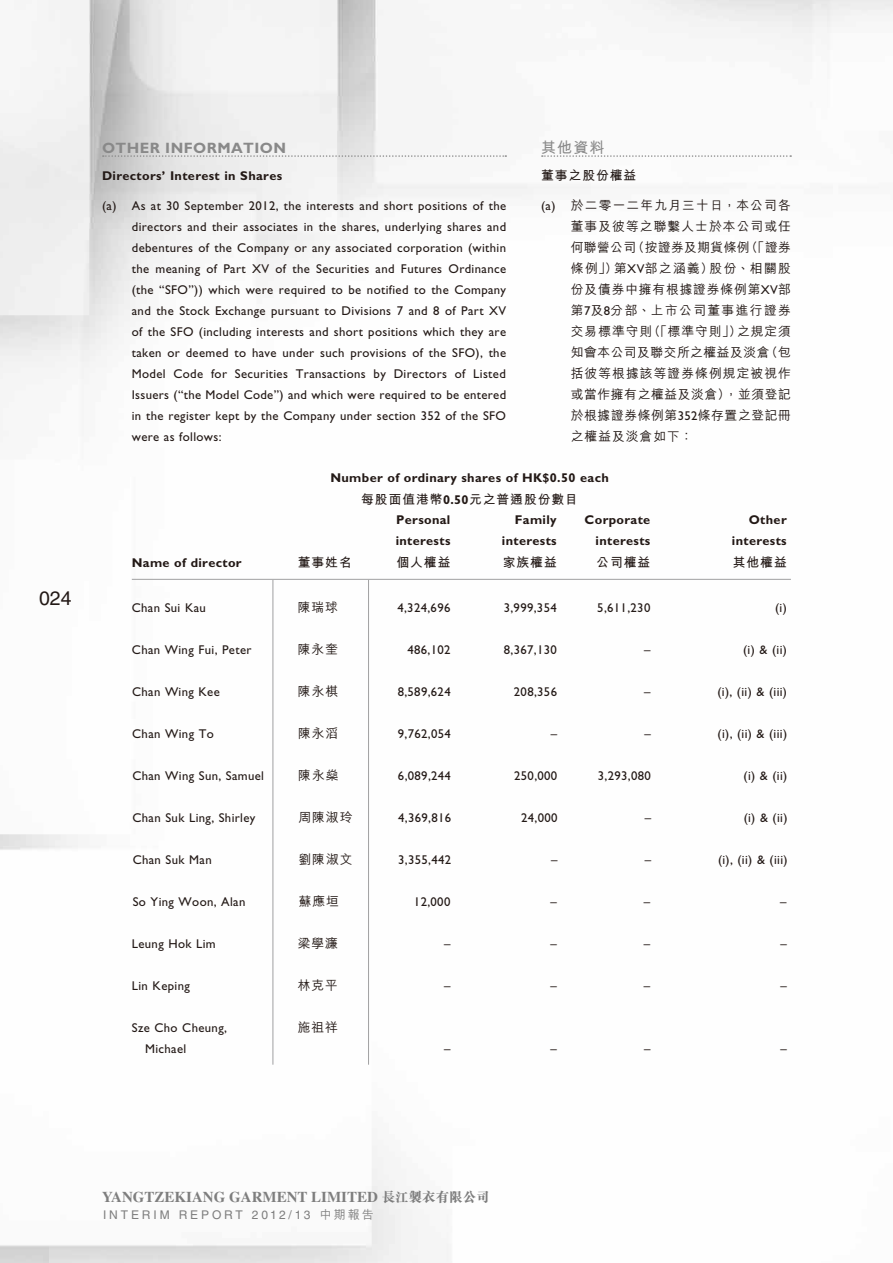
<style>
.page{position:relative;width:893px;height:1263px;background:#fff}
.page>*{position:absolute;margin:0;border:0;box-sizing:border-box;transform-origin:0 0}
.t1{font:19.5px "Helvetica LT Std";color:#231916}
.t2{font:700 15px "Times LT Std";color:#7e7e7e}
.t3{font:700 15px "Gill Sans Std";letter-spacing:.03em;color:#898989}
.t4{font:700 15px "M Hei HK";color:#898989}
.t5{font:12.75px/21px "Gill Sans Std";letter-spacing:.03em;color:#231916;text-align:justify}
.t6{font:500 12.75px/21px "M Hei HK";letter-spacing:.08em;color:#231916;text-align:justify}
.t7{font:700 12.75px "Gill Sans Std";letter-spacing:.03em;color:#231916}
.t8{font:700 12.75px "M Hei HK";letter-spacing:.08em;color:#231916}
.t9{font:12px "Helvetica LT Std";letter-spacing:.24em;color:#7e7e7e}
.s1{font-family:"Gill Sans Std";font-weight:400}
.s2{font-family:"Gill Sans Std"}
.s3{font-family:"M Sung HK";font-weight:800;font-size:13.5px}
.s4{font-family:"M Hei HK";font-weight:500}
</style>
<div class="page">
<img style="left:0;top:0;width:893px;height:1263px">
<svg style="left:103px;top:155px;width:403px;height:2px"></svg>
<hr style="left:132px;top:579px;width:659px;height:1px;background:#a0a0a1">
<hr style="left:273px;top:580px;width:1px;height:485px;background:#a0a0a1">
<hr style="left:368px;top:580px;width:1px;height:485px;background:#a0a0a1">
<svg style="left:542px;top:155px;width:249px;height:2px"></svg>
<h1 class="t1" style="left:39px;top:586px;width:34px">024</h1>
<p class="t4" style="left:541px;top:137px;width:65px">其他資料</p>
<p class="t8" style="left:541px;top:167px;width:97px">董事之股份權益</p>
<p class="t6" style="left:571px;top:194px;width:222px;text-indent:-30px"><span class="s1">(a)</span> 於二零一二年九月三十日，本公司各董事及彼等之聯繫人士於本公司或任何聯營公司（按證券及期貨條例（「證券條例」）第<span class="s1">XV</span>部之涵義）股份、相關股份及債券中擁有根據證券條例第<span class="s1">XV</span>部第<span class="s1">7</span>及<span class="s1">8</span>分部、上市公司董事進行證券交易標準守則（「標準守則」）之規定須知會本公司及聯交所之權益及淡倉（包括彼等根據該等證券條例規定被視作或當作擁有之權益及淡倉），並須登記於根據證券條例第<span class="s1">352</span>條存置之登記冊之權益及淡倉如下：</p>
<p class="t3" style="left:102px;top:139px;width:185px">OTHER INFORMATION</p>
<p class="t7" style="left:102px;top:169px;width:182px">Directors’ Interest in Shares</p>
<p class="t5" style="left:132px;top:195px;width:376px;text-indent:-30px">(a) As at 30 September 2012, the interests and short positions of the directors and their associates in the shares, underlying shares and debentures of the Company or any associated corporation (within the meaning of Part XV of the Securities and Futures Ordinance (the “SFO”)) which were required to be notified to the Company and the Stock Exchange pursuant to Divisions 7 and 8 of Part XV of the SFO (including interests and short positions which they are taken or deemed to have under such provisions of the SFO), the Model Code for Securities Transactions by Directors of Listed Issuers (“the Model Code”) and which were required to be entered in the register kept by the Company under section 352 of the SFO were as follows:</p>
<p class="t7" style="left:330px;top:470px;width:280px">Number of ordinary shares of HK$0.50 each</p>
<p class="t8" style="left:361px;top:490px;width:218px">每股面值港幣<span class="s2">0.50</span>元之普通股份數目</p>
<p class="t7" style="left:396px;top:512px;width:56px">Personal</p>
<p class="t7" style="left:515px;top:512px;width:43px">Family</p>
<p class="t7" style="left:585px;top:512px;width:67px">Corporate</p>
<p class="t7" style="left:749px;top:512px;width:39px">Other</p>
<p class="t7" style="left:396px;top:533px;width:56px">interests</p>
<p class="t7" style="left:502px;top:533px;width:56px">interests</p>
<p class="t7" style="left:595px;top:533px;width:56px">interests</p>
<p class="t7" style="left:732px;top:533px;width:56px">interests</p>
<p class="t7" style="left:132px;top:555px;width:111px">Name of director</p>
<p class="t8" style="left:298px;top:553px;width:55px">董事姓名</p>
<p class="t8" style="left:396px;top:553px;width:55px">個人權益</p>
<p class="t8" style="left:503px;top:553px;width:55px">家族權益</p>
<p class="t8" style="left:596px;top:553px;width:55px">公司權益</p>
<p class="t8" style="left:733px;top:553px;width:55px">其他權益</p>
<p class="t5" style="left:132px;top:597px;width:76px">Chan Sui Kau</p>
<p class="t6" style="left:298px;top:596px;width:42px">陳瑞球</p>
<p class="t5" style="left:397px;top:597px;width:55px">4,324,696</p>
<p class="t5" style="left:504px;top:597px;width:55px">3,999,354</p>
<p class="t5" style="left:597px;top:597px;width:55px">5,611,230</p>
<p class="t5" style="left:775px;top:597px;width:13px">(i)</p>
<p class="t5" style="left:132px;top:639px;width:121px">Chan Wing Fui, Peter</p>
<p class="t6" style="left:298px;top:638px;width:42px">陳永奎</p>
<p class="t5" style="left:407px;top:639px;width:45px">486,102</p>
<p class="t5" style="left:504px;top:639px;width:55px">8,367,130</p>
<p class="t5" style="left:644px;top:639px;width:8px">–</p>
<p class="t5" style="left:743px;top:639px;width:45px">(i) &amp; (ii)</p>
<p class="t5" style="left:132px;top:681px;width:89px">Chan Wing Kee</p>
<p class="t6" style="left:298px;top:680px;width:42px">陳永棋</p>
<p class="t5" style="left:398px;top:681px;width:55px">8,589,624</p>
<p class="t5" style="left:514px;top:681px;width:45px">208,356</p>
<p class="t5" style="left:644px;top:681px;width:8px">–</p>
<p class="t5" style="left:717px;top:681px;width:71px">(i), (ii) &amp; (iii)</p>
<p class="t5" style="left:132px;top:723px;width:83px">Chan Wing To</p>
<p class="t6" style="left:298px;top:722px;width:42px">陳永滔</p>
<p class="t5" style="left:398px;top:723px;width:55px">9,762,054</p>
<p class="t5" style="left:551px;top:723px;width:8px">–</p>
<p class="t5" style="left:644px;top:723px;width:8px">–</p>
<p class="t5" style="left:718px;top:723px;width:71px">(i), (ii) &amp; (iii)</p>
<p class="t5" style="left:132px;top:765px;width:133px">Chan Wing Sun, Samuel</p>
<p class="t6" style="left:298px;top:764px;width:42px">陳永燊</p>
<p class="t5" style="left:398px;top:765px;width:55px">6,089,244</p>
<p class="t5" style="left:514px;top:765px;width:45px">250,000</p>
<p class="t5" style="left:598px;top:765px;width:55px">3,293,080</p>
<p class="t5" style="left:743px;top:765px;width:45px">(i) &amp; (ii)</p>
<p class="t5" style="left:133px;top:807px;width:124px">Chan Suk Ling, Shirley</p>
<p class="t6" style="left:298px;top:806px;width:55px">周陳淑玲</p>
<p class="t5" style="left:398px;top:807px;width:55px">4,369,816</p>
<p class="t5" style="left:521px;top:807px;width:38px">24,000</p>
<p class="t5" style="left:645px;top:807px;width:8px">–</p>
<p class="t5" style="left:744px;top:807px;width:45px">(i) &amp; (ii)</p>
<p class="t5" style="left:133px;top:849px;width:81px">Chan Suk Man</p>
<p class="t6" style="left:299px;top:848px;width:55px">劉陳淑文</p>
<p class="t5" style="left:398px;top:849px;width:55px">3,355,442</p>
<p class="t5" style="left:551px;top:849px;width:8px">–</p>
<p class="t5" style="left:645px;top:849px;width:8px">–</p>
<p class="t5" style="left:718px;top:849px;width:71px">(i), (ii) &amp; (iii)</p>
<p class="t5" style="left:133px;top:891px;width:114px">So Ying Woon, Alan</p>
<p class="t6" style="left:299px;top:890px;width:42px">蘇應垣</p>
<p class="t5" style="left:414px;top:891px;width:38px">12,000</p>
<p class="t5" style="left:550px;top:891px;width:8px">–</p>
<p class="t5" style="left:644px;top:891px;width:8px">–</p>
<p class="t5" style="left:780px;top:891px;width:8px">–</p>
<p class="t5" style="left:132px;top:933px;width:85px">Leung Hok Lim</p>
<p class="t6" style="left:298px;top:932px;width:42px">梁學濂</p>
<p class="t5" style="left:444px;top:933px;width:8px">–</p>
<p class="t5" style="left:550px;top:933px;width:8px">–</p>
<p class="t5" style="left:644px;top:933px;width:8px">–</p>
<p class="t5" style="left:780px;top:933px;width:8px">–</p>
<p class="t5" style="left:132px;top:975px;width:59px">Lin Keping</p>
<p class="t6" style="left:298px;top:974px;width:42px">林克平</p>
<p class="t5" style="left:444px;top:975px;width:8px">–</p>
<p class="t5" style="left:550px;top:975px;width:8px">–</p>
<p class="t5" style="left:644px;top:975px;width:8px">–</p>
<p class="t5" style="left:780px;top:975px;width:8px">–</p>
<p class="t5" style="left:132px;top:1017px;width:97px">Sze Cho Cheung,</p>
<p class="t6" style="left:298px;top:1016px;width:42px">施祖祥</p>
<p class="t5" style="left:145px;top:1038px;width:43px">Michael</p>
<p class="t5" style="left:444px;top:1038px;width:8px">–</p>
<p class="t5" style="left:550px;top:1038px;width:8px">–</p>
<p class="t5" style="left:644px;top:1038px;width:8px">–</p>
<p class="t5" style="left:780px;top:1038px;width:8px">–</p>
<p class="t2" style="left:102px;top:1188px;width:389px">YANGTZEKIANG GARMENT LIMITED <span class="s3">長江製衣有限公司</span></p>
<p class="t9" style="left:103px;top:1208px;width:272px">INTERIM REPORT 2012/13 <span class="s4">中期報告</span></p>
</div>
